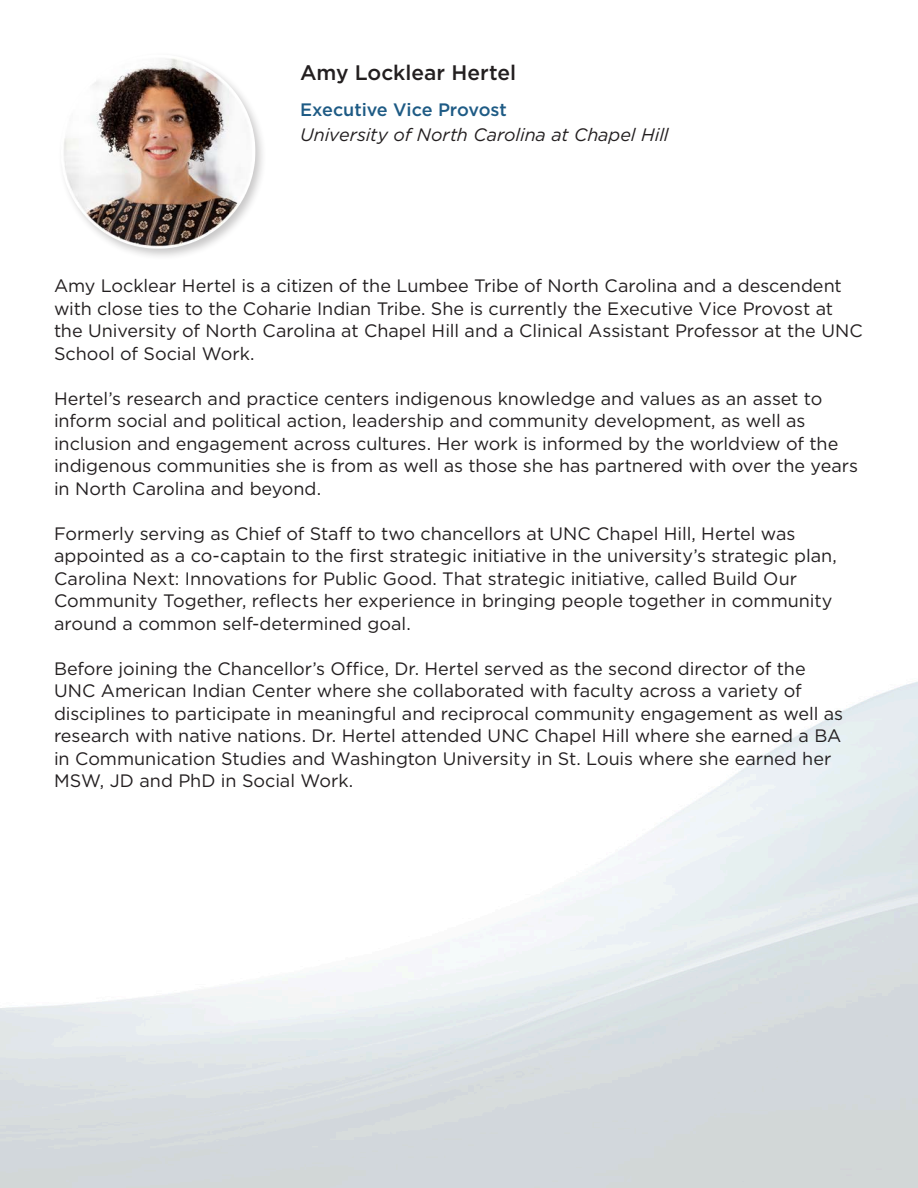
<style>
.page{position:relative;width:918px;height:1188px;background:#fff}
.page>*{position:absolute;margin:0;border:0;box-sizing:border-box;transform-origin:0 0}
.t1{font:500 21px "Gotham";color:#231f20}
.t2{font:18px/22.5px "Gotham";letter-spacing:-.005em;color:#231f20}
.t3{font:italic 18px "Gotham";letter-spacing:-.005em;color:#231f20}
.t4{font:500 18px "Gotham";letter-spacing:-.005em;color:#1e5b85}
</style>
<div class="page">
<img style="left:60px;top:54px;width:205px;height:204px">
<p class="t1" style="left:300px;top:59px;width:218px">Amy Locklear Hertel</p>
<p class="t4" style="left:300px;top:98px;width:208px">Executive Vice Provost</p>
<p class="t3" style="left:300px;top:123px;width:370px">University of North Carolina at Chapel Hill</p>
<p class="t2" style="left:54px;top:274px;width:810px">Amy Locklear Hertel is a citizen of the Lumbee Tribe of North Carolina and a descendent with close ties to the Coharie Indian Tribe. She is currently the Executive Vice Provost at the University of North Carolina at Chapel Hill and a Clinical Assistant Professor at the UNC School of Social Work.</p>
<p class="t2" style="left:54px;top:387px;width:806px">Hertel’s research and practice centers indigenous knowledge and values as an asset to inform social and political action, leadership and community development, as well as inclusion and engagement across cultures. Her work is informed by the worldview of the indigenous communities she is from as well as those she has partnered with over the years in North Carolina and beyond.</p>
<p class="t2" style="left:54px;top:522px;width:784px">Formerly serving as Chief of Staff to two chancellors at UNC Chapel Hill, Hertel was appointed as a co-captain to the first strategic initiative in the university’s strategic plan, Carolina Next: Innovations for Public Good. That strategic initiative, called Build Our Community Together, reflects her experience in bringing people together in community around a common self-determined goal.</p>
<p class="t2" style="left:54px;top:657px;width:791px">Before joining the Chancellor’s Office, Dr. Hertel served as the second director of the UNC American Indian Center where she collaborated with faculty across a variety of disciplines to participate in meaningful and reciprocal community engagement as well as research with native nations. Dr. Hertel attended UNC Chapel Hill where she earned a BA in Communication Studies and Washington University in St. Louis where she earned her MSW, JD and PhD in Social Work.</p>
</div>
